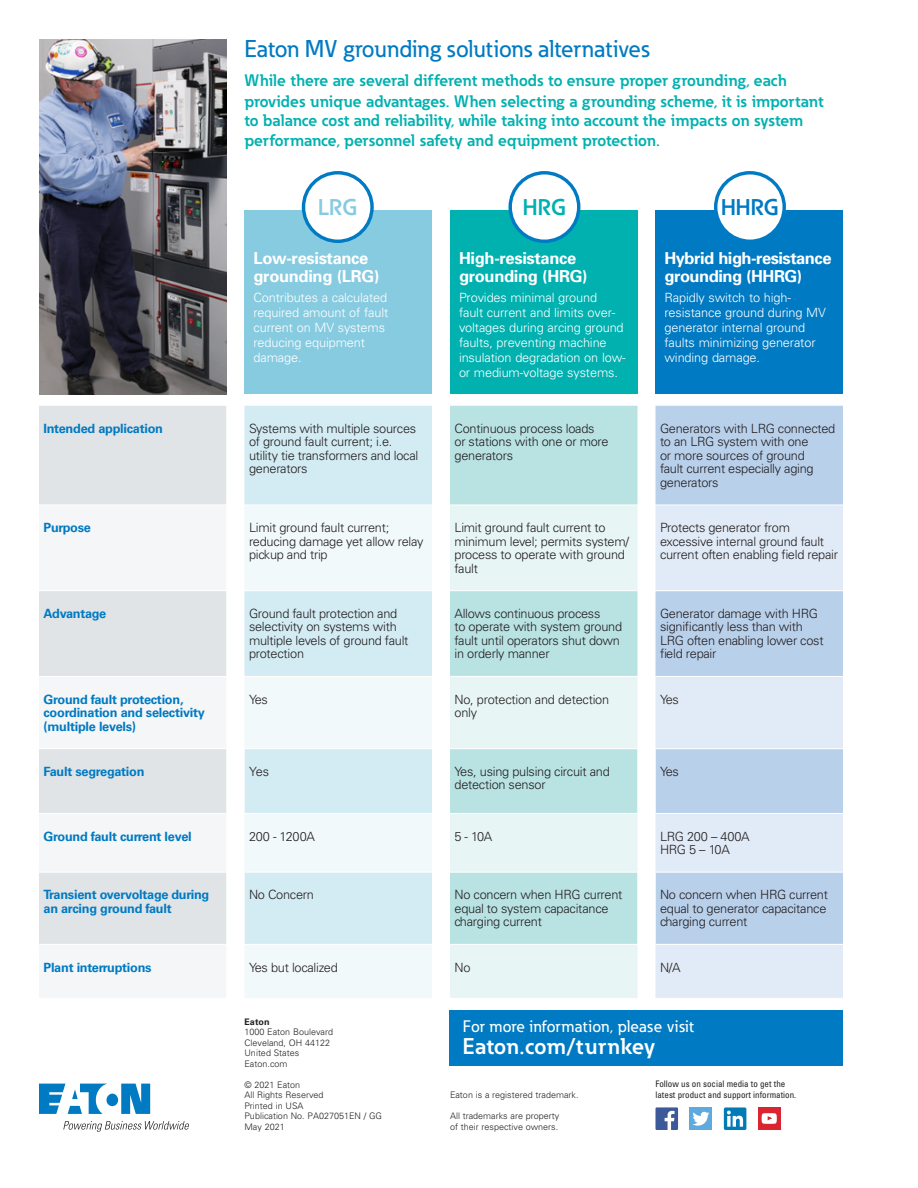
<style>
.page{position:relative;width:918px;height:1188px;background:#fff}
.page>*{position:absolute;margin:0;border:0;box-sizing:border-box;transform-origin:0 0}
._02_Body_Head__8_5_p{font:500 24px "Eaton";letter-spacing:.005em;color:#007ac2}
._01_Headline___ADJ_S{font:700 22.5px "Eaton";letter-spacing:.015em;color:#fff}
._02_Body__8_5_pt{font:700 22.5px "Eaton";color:#007ac2}
._02_Body__8_5_pt-2{font:700 22.5px "Eaton";color:#87cbe1}
._02_Body__8_5_pt-3{font:700 22.5px "Eaton";color:#00b1b0}
._02_Body__8_5_pt-4{font:700 16.5px/21px "Eaton";color:#00b1b0}
._02_Body__8_5_pt-5{font:700 16.5px/18px "Univers";letter-spacing:-.02em;color:#fff}
._01_Headline___ADJ_S-2{font:500 16.5px "Eaton";letter-spacing:.02em;color:#fff}
.t1{font:300 12.75px/13.5px "Univers LT Std";letter-spacing:-.02em;color:#231f20}
._02_Body__8_5_pt-6{font:300 12.75px/15px "Univers";letter-spacing:-.01em;color:#fff}
.t2{font:700 12.75px/13.5px "Univers LT Std";letter-spacing:-.02em;color:#007ac2}
.t3{font:300 9px/10.5px "Univers";color:#231f20}
.t4{font:condensed 9px/10.5px "Univers LT Std";color:#231f20}
.t5{font:700 9px "Univers";color:#231f20}
</style>
<div class="page">
<svg style="left:39px;top:1084px;width:111px;height:30px"></svg>
<svg style="left:63px;top:1121px;width:126px;height:11px"></svg>
<div style="left:758px;top:1107px;width:23px;height:23px;background:#da2431"></div>
<div style="left:690px;top:1107px;width:22px;height:23px;background:#5ea9dd"></div>
<svg style="left:656px;top:1107px;width:22px;height:23px"></svg>
<svg style="left:692px;top:1112px;width:18px;height:14px"></svg>
<div style="left:724px;top:1107px;width:22px;height:23px;background:#007bb6;border-radius:2px"></div>
<svg style="left:727px;top:1111px;width:16px;height:16px"></svg>
<svg style="left:762px;top:1113px;width:15px;height:11px"></svg>
<div style="left:244px;top:211px;width:188px;height:183px;background:#87cbe1"></div>
<div style="left:450px;top:211px;width:188px;height:183px;background:#00b1b0"></div>
<div style="left:656px;top:211px;width:187px;height:183px;background:#007ac2"></div>
<div style="left:449px;top:1010px;width:394px;height:55px;background:#007ac2"></div>
<div style="left:716px;top:173px;width:68px;height:68px;background:#fff;border-radius:50%"></div>
<div style="left:714px;top:171px;width:72px;height:72px;border:3px solid #007ac2;border-radius:50%"></div>
<div style="left:510px;top:173px;width:69px;height:68px;background:#fff;border-radius:50%"></div>
<div style="left:508px;top:171px;width:72px;height:72px;border:3px solid #007ac2;border-radius:50%"></div>
<div style="left:304px;top:173px;width:68px;height:68px;background:#fff;border-radius:50%"></div>
<div style="left:302px;top:171px;width:72px;height:72px;border:3px solid #007ac2;border-radius:50%"></div>
<img style="left:39px;top:39px;width:187px;height:355px">
<div style="left:39px;top:406px;width:187px;height:99px;background:#e0e4e7"></div>
<div style="left:244px;top:406px;width:188px;height:99px;background:#d3ebf3"></div>
<div style="left:450px;top:406px;width:188px;height:99px;background:#b9e2e3"></div>
<div style="left:656px;top:406px;width:187px;height:99px;background:#b9d0eb"></div>
<svg style="left:39px;top:591px;width:187px;height:353px;fill:#e0e4e7"></svg>
<svg style="left:244px;top:506px;width:188px;height:492px;fill:#f1f9fb"></svg>
<svg style="left:450px;top:506px;width:188px;height:492px;fill:#e7f5f4"></svg>
<svg style="left:656px;top:506px;width:187px;height:492px;fill:#e1ebf7"></svg>
<svg style="left:244px;top:749px;width:412px;height:195px"></svg>
<hr style="left:244px;top:590px;width:188px;height:1px;background:#fff">
<hr style="left:450px;top:590px;width:188px;height:1px;background:#fff">
<hr style="left:656px;top:590px;width:187px;height:1px;background:#fff">
<hr style="left:39px;top:676px;width:187px;height:1px;background:#fff">
<hr style="left:244px;top:676px;width:188px;height:1px;background:#fff">
<hr style="left:450px;top:676px;width:188px;height:1px;background:#fff">
<hr style="left:656px;top:676px;width:187px;height:1px;background:#fff">
<hr style="left:39px;top:748px;width:187px;height:1px;background:#fff">
<hr style="left:244px;top:748px;width:188px;height:1px;background:#fff">
<hr style="left:450px;top:748px;width:188px;height:1px;background:#fff">
<hr style="left:656px;top:748px;width:187px;height:1px;background:#fff">
<hr style="left:39px;top:813px;width:187px;height:1px;background:#fff">
<hr style="left:244px;top:813px;width:188px;height:1px;background:#fff">
<svg style="left:432px;top:813px;width:18px;height:1px"></svg>
<hr style="left:450px;top:813px;width:188px;height:1px;background:#fff">
<svg style="left:638px;top:813px;width:18px;height:1px"></svg>
<hr style="left:656px;top:813px;width:187px;height:1px;background:#fff">
<hr style="left:39px;top:872px;width:187px;height:1px;background:#fff">
<hr style="left:244px;top:872px;width:188px;height:1px;background:#fff">
<svg style="left:432px;top:872px;width:18px;height:1px"></svg>
<hr style="left:450px;top:872px;width:188px;height:1px;background:#fff">
<svg style="left:638px;top:872px;width:18px;height:1px"></svg>
<hr style="left:656px;top:872px;width:187px;height:1px;background:#fff">
<hr style="left:244px;top:944px;width:188px;height:1px;background:#fff">
<hr style="left:450px;top:944px;width:188px;height:1px;background:#fff">
<hr style="left:656px;top:944px;width:187px;height:1px;background:#fff">
<p class="_02_Body_Head__8_5_p" style="left:244px;top:34px;width:407px">Eaton MV grounding solutions alternatives</p>
<p class="_02_Body__8_5_pt-4" style="left:244px;top:69px;width:580px">While there are several different methods to ensure proper grounding, each provides unique advantages. When selecting a grounding scheme, it is important</p>
<p class="_02_Body__8_5_pt-4" style="left:244px;top:111px;width:560px;line-height:19.5px">to balance cost and reliability, while taking into account the impacts on system performance, personnel safety and equipment protection.</p>
<p class="_02_Body__8_5_pt-2" style="left:318px;top:193px;width:41px">LRG</p>
<p class="_02_Body__8_5_pt-3" style="left:523px;top:193px;width:44px">HRG</p>
<p class="_02_Body__8_5_pt" style="left:721px;top:193px;width:59px">HHRG</p>
<p class="_02_Body__8_5_pt-5" style="left:254px;top:250px;width:128px">Low-resistance grounding (LRG)</p>
<p class="_02_Body__8_5_pt-6" style="left:254px;top:290px;width:136px">Contributes a calculated required amount of fault current on MV systems reducing equipment damage.</p>
<p class="_02_Body__8_5_pt-5" style="left:459px;top:250px;width:130px">High-resistance grounding (HRG)</p>
<p class="_02_Body__8_5_pt-6" style="left:459px;top:290px;width:168px">Provides minimal ground<br>fault current and limits over&shy;voltages during arcing ground faults, preventing machine insulation degradation on low&shy;or medium-voltage systems.</p>
<p class="_02_Body__8_5_pt-5" style="left:664px;top:250px;width:169px">Hybrid high-resistance grounding (HHRG)</p>
<p class="_02_Body__8_5_pt-6" style="left:664px;top:290px;width:163px">Rapidly switch to high&shy;resistance ground during MV generator internal ground faults minimizing generator winding damage.</p>
<p class="t2" style="left:44px;top:422px;width:121px">Intended application</p>
<p class="t1" style="left:249px;top:422px;width:171px">Systems with multiple sources of ground fault current; i.e. utility tie transformers and local generators</p>
<p class="t1" style="left:454px;top:422px;width:156px">Continuous process loads or stations with one or more generators</p>
<p class="t1" style="left:660px;top:422px;width:177px">Generators with LRG connected to an LRG system with one<br>or more sources of ground<br>fault current especially aging generators</p>
<p class="t2" style="left:44px;top:521px;width:49px">Purpose</p>
<p class="t1" style="left:249px;top:521px;width:176px">Limit ground fault current; reducing damage yet allow relay pickup and trip</p>
<p class="t1" style="left:454px;top:521px;width:176px">Limit ground fault current to minimum level; permits system/ process to operate with ground fault</p>
<p class="t1" style="left:660px;top:521px;width:132px">Protects generator from</p>
<p class="t1" style="left:660px;top:534px;width:180px">excessive internal ground fault current often enabling field repair</p>
<p class="t2" style="left:44px;top:607px;width:64px">Advantage</p>
<p class="t1" style="left:249px;top:607px;width:161px">Ground fault protection and selectivity on systems with multiple levels of ground fault protection</p>
<p class="t1" style="left:454px;top:607px;width:169px">Allows continuous process<br>to operate with system ground fault until operators shut down in orderly manner</p>
<p class="t1" style="left:660px;top:607px;width:165px">Generator damage with HRG significantly less than with<br>LRG often enabling lower cost field repair</p>
<p class="t2" style="left:44px;top:693px;width:163px">Ground fault protection, coordination and selectivity (multiple levels)</p>
<p class="t1" style="left:249px;top:692px;width:21px">Yes</p>
<p class="t1" style="left:454px;top:692px;width:156px">No, protection and detection only</p>
<p class="t1" style="left:660px;top:692px;width:21px">Yes</p>
<p class="t2" style="left:44px;top:765px;width:103px">Fault segregation</p>
<p class="t1" style="left:249px;top:765px;width:22px">Yes</p>
<p class="t1" style="left:454px;top:765px;width:157px">Yes, using pulsing circuit and detection sensor</p>
<p class="t1" style="left:660px;top:765px;width:21px">Yes</p>
<p class="t2" style="left:44px;top:829px;width:150px">Ground fault current level</p>
<p class="t1" style="left:249px;top:829px;width:68px">200 - 1200A</p>
<p class="t1" style="left:454px;top:829px;width:39px">5 - 10A</p>
<p class="t1" style="left:660px;top:829px;width:91px">LRG 200 – 400A</p>
<p class="t1" style="left:660px;top:843px;width:71px">HRG 5 – 10A</p>
<p class="t2" style="left:44px;top:888px;width:167px">Transient overvoltage during an arcing ground fault</p>
<p class="t1" style="left:249px;top:888px;width:67px">No Concern</p>
<p class="t1" style="left:454px;top:888px;width:169px">No concern when HRG current equal to system capacitance charging current</p>
<p class="t1" style="left:660px;top:888px;width:169px">No concern when HRG current equal to generator capacitance charging current</p>
<p class="t2" style="left:44px;top:960px;width:110px">Plant interruptions</p>
<p class="t1" style="left:249px;top:960px;width:90px">Yes but localized</p>
<p class="t1" style="left:454px;top:960px;width:18px">No</p>
<p class="t1" style="left:660px;top:960px;width:22px">N/A</p>
<p class="t5" style="left:244px;top:1016px;width:27px">Eaton</p>
<p class="t3" style="left:244px;top:1027px;width:90px">1000 Eaton Boulevard<br>Cleveland, OH 44122<br>United States<br>Eaton.com</p>
<p class="t3" style="left:244px;top:1079px;width:139px">© 2021 Eaton<br>All Rights Reserved<br>Printed in USA<br>Publication No. PA027051EN / GG<br>May 2021</p>
<p class="t4" style="left:656px;top:1079px;width:142px">Follow us on social media to get the latest product and support information.</p>
<p class="_01_Headline___ADJ_S-2" style="left:463px;top:1016px;width:232px">For more information, please visit</p>
<p class="_01_Headline___ADJ_S" style="left:463px;top:1032px;width:194px">Eaton.com/turnkey</p>
<p class="t3" style="left:450px;top:1090px;width:130px">Eaton is a registered trademark.</p>
<p class="t3" style="left:450px;top:1111px;width:111px">All trademarks are property of their respective owners.</p>
</div>
